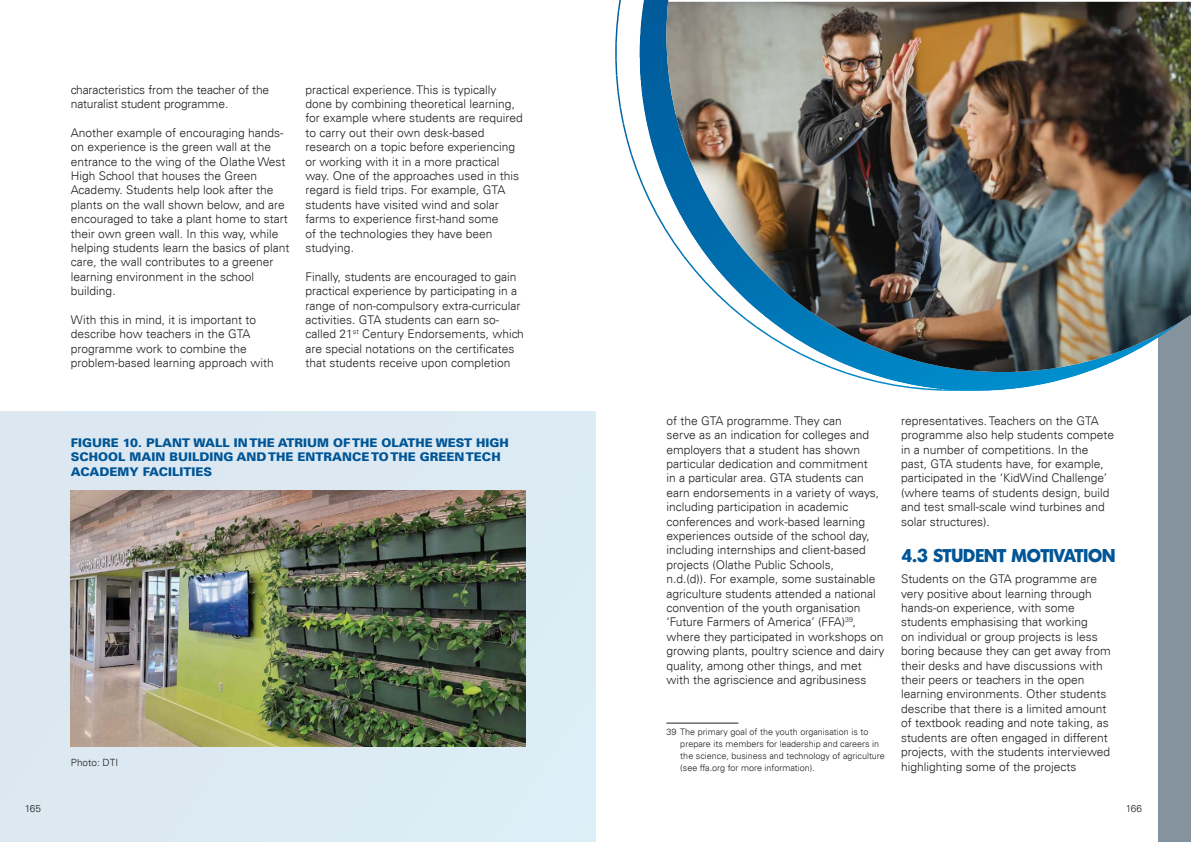
<style>
.page{position:relative;width:1191px;height:842px;background:#fff}
.page>*{position:absolute;margin:0;border:0;box-sizing:border-box;transform-origin:0 0}
.t1{font:700 18px "Montreal TS";color:#005596}
.t2{font:300 12px/14.4px "Univers LT";color:#221f1f}
.t3{font:900 12px/14.4px "Univers LT";color:#005596}
.t4{font:300 10px "Univers LT";color:#221f1f}
.t5{font:300 9px/12px "Univers LT";color:#221f1f}
</style>
<div class="page">
<div style="left:1158px;top:0;width:33px;height:842px;background:#84939d"></div>
<div style="left:0;top:412px;width:596px;height:430px;background:#dce9f2"></div>
<img style="left:71px;top:491px;width:454px;height:255px">
<hr style="left:666px;top:723px;width:72px;height:1px;background:#221f1f">
<img style="left:865px;top:372px;width:97px;height:17px">
<img style="left:846px;top:372px;width:16px;height:7px">
<img style="left:862px;top:377px;width:16px;height:6px">
<img style="left:878px;top:381px;width:16px;height:5px">
<img style="left:894px;top:384px;width:16px;height:4px">
<img style="left:910px;top:387px;width:32px;height:4px">
<svg style="left:942px;top:389px;width:32px;height:2px"></svg>
<img style="left:974px;top:387px;width:16px;height:3px">
<img style="left:990px;top:385px;width:16px;height:4px">
<img style="left:1006px;top:382px;width:16px;height:4px">
<img style="left:1022px;top:378px;width:16px;height:5px">
<img style="left:1038px;top:374px;width:16px;height:6px">
<img style="left:1053px;top:372px;width:16px;height:3px">
<svg style="left:618px;top:0;width:3px;height:11px"></svg>
<img style="left:616px;top:11px;width:3px;height:16px">
<svg style="left:615px;top:27px;width:3px;height:64px"></svg>
<img style="left:617px;top:91px;width:4px;height:16px">
<img style="left:619px;top:107px;width:5px;height:16px">
<img style="left:622px;top:123px;width:6px;height:16px">
<img style="left:626px;top:139px;width:6px;height:16px">
<img style="left:631px;top:154px;width:6px;height:16px">
<img style="left:636px;top:170px;width:7px;height:15px">
<img style="left:642px;top:185px;width:8px;height:15px">
<img style="left:649px;top:200px;width:8px;height:15px">
<img style="left:656px;top:214px;width:10px;height:15px">
<img style="left:666px;top:2px;width:524px;height:370px">
<p class="t2" style="left:71px;top:82px;width:200px">characteristics from the teacher of the naturalist student programme.</p>
<p class="t2" style="left:71px;top:125px;width:220px">Another example of encouraging hands&shy;on experience is the green wall at the entrance to the wing of the Olathe West High School that houses the Green Academy. Students help look after the plants on the wall shown below, and are encouraged to take a plant home to start their own green wall. In this way, while helping students learn the basics of plant care, the wall contributes to a greener learning environment in the school building.</p>
<p class="t2" style="left:71px;top:312px;width:204px">With this in mind, it is important to describe how teachers in the GTA programme work to combine the problem-based learning approach with</p>
<p class="t2" style="left:305px;top:82px;width:219px">practical experience. This is typically done by combining theoretical learning, for example where students are required to carry out their own desk-based research on a topic before experiencing or working with it in a more practical way. One of the approaches used in this regard is field trips. For example, GTA students have visited wind and solar farms to experience first-hand some<br>of the technologies they have been studying.</p>
<p class="t2" style="left:305px;top:269px;width:220px">Finally, students are encouraged to gain practical experience by participating in a range of non-compulsory extra-curricular activities. GTA students can earn so&shy;called 21<sup>st</sup> Century Endorsements, which are special notations on the certificates that students receive upon completion</p>
<p class="t3" style="left:71px;top:435px;width:439px">FIGURE 10. PLANT WALL IN THE ATRIUM OF THE OLATHE WEST HIGH<br>SCHOOL MAIN BUILDING AND THE ENTRANCE TO THE GREEN TECH<br>ACADEMY FACILITIES</p>
<p class="t4" style="left:25px;top:803px;width:18px">165</p>
<p class="t4" style="left:71px;top:757px;width:49px">Photo: DTI</p>
<p class="t2" style="left:666px;top:413px;width:220px">of the GTA programme. They can<br>serve as an indication for colleges and employers that a student has shown particular dedication and commitment<br>in a particular area. GTA students can earn endorsements in a variety of ways, including participation in academic conferences and work-based learning experiences outside of the school day, including internships and client-based projects (Olathe Public Schools,<br>n.d.(d)). For example, some sustainable agriculture students attended a national convention of the youth organisation ‘Future Farmers of America’ (FFA)<sup>39</sup>, where they participated in workshops on growing plants, poultry science and dairy quality, among other things, and met with the agriscience and agribusiness</p>
<p class="t5" style="left:680px;top:726px;width:206px;text-indent:-14px">39 The primary goal of the youth organisation is to prepare its members for leadership and careers in the science, business and technology of agriculture (see ffa.org for more information).</p>
<p class="t2" style="left:901px;top:413px;width:215px">representatives. Teachers on the GTA programme also help students compete in a number of competitions. In the past, GTA students have, for example, participated in the ‘KidWind Challenge’ (where teams of students design, build and test small-scale wind turbines and solar structures).</p>
<h1 class="t1" style="left:901px;top:545px;width:216px">4.3 STUDENT MOTIVATION</h1>
<p class="t2" style="left:901px;top:572px;width:211px">Students on the GTA programme are very positive about learning through hands-on experience, with some students emphasising that working<br>on individual or group projects is less boring because they can get away from their desks and have discussions with their peers or teachers in the open learning environments. Other students describe that there is a limited amount of textbook reading and note taking, as students are often engaged in different projects, with the students interviewed highlighting some of the projects</p>
<p class="t4" style="left:1125px;top:803px;width:18px">166</p>
</div>
